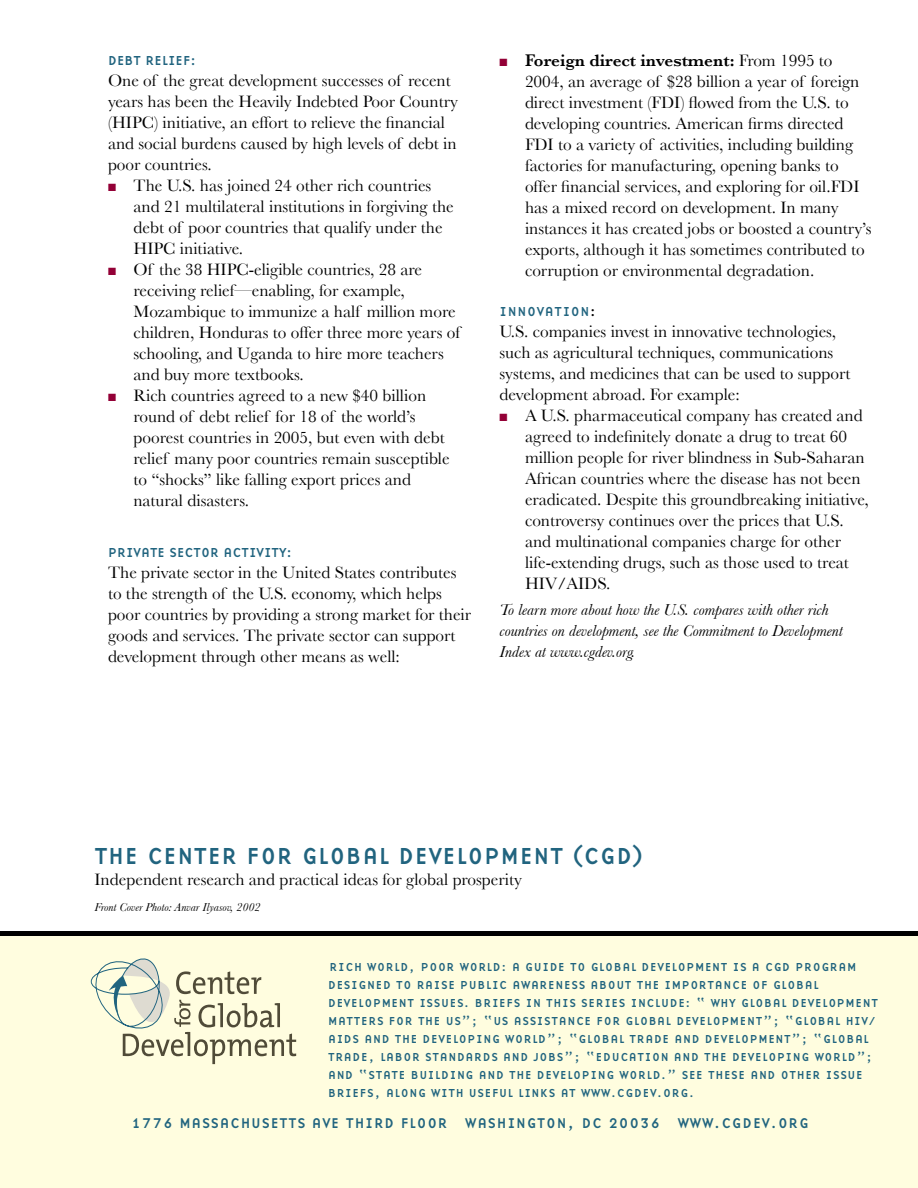
<style>
.page{position:relative;width:918px;height:1188px;background:#fff}
.page>*{position:absolute;margin:0;border:0;box-sizing:border-box;transform-origin:0 0}
.t1{font:24px "Base Nine";letter-spacing:.02em;color:#21647f}
.body{font:17.25px/21px "Baskerville";color:#000}
.ITALIC_BODY{font:italic 16.5px/21px "Baskerville";color:#000}
.t2{font:14.7px "Base Nine";letter-spacing:.05em;color:#21647f}
.headernew{font:13.5px "Base Nine";color:#21647f}
.headernew-2{font:13.5px "Base Nine";letter-spacing:.05em;color:#21647f}
.t3{font:12px/18px "Base Nine";letter-spacing:.05em;color:#21647f}
.ITALIC_BODY-2{font:italic 12px "Baskerville";color:#000}
.s1{color:#930036}
.s2{font-weight:600}
.s3{color:#000}
</style>
<div class="page">
<div style="left:0;top:934px;width:918px;height:254px;background:#fffddf"></div>
<svg style="left:91px;top:958px;width:205px;height:106px"></svg>
<hr style="left:0;top:932px;width:918px;height:4px;background:#000">
<p class="headernew" style="left:108px;top:51px;width:90px">DEBT RELIEF:</p>
<p class="body" style="left:108px;top:70px;width:352px">One of the great development successes of recent years has been the Heavily Indebted Poor Country (HIPC) initiative, an effort to relieve the financial and social burdens caused by high levels of debt in poor countries.</p>
<p class="body" style="left:134px;top:175px;width:322px;text-indent:-26px"><span class="s1">■</span> The U.S. has joined 24 other rich countries and 21 multilateral institutions in forgiving the debt of poor countries that qualify under the HIPC initiative.</p>
<p class="body" style="left:134px;top:259px;width:328px;text-indent:-26px"><span class="s1">■</span> Of the 38 HIPC-eligible countries, 28 are receiving relief—enabling, for example, Mozambique to immunize a half million more children, Honduras to offer three more years of schooling, and Uganda to hire more teachers and buy more textbooks.</p>
<p class="body" style="left:134px;top:385px;width:318px;text-indent:-26px"><span class="s1">■</span> Rich countries agreed to a new $40 billion round of debt relief for 18 of the world’s poorest countries in 2005, but even with debt relief many poor countries remain susceptible to “shocks” like falling export prices and natural disasters.</p>
<p class="headernew" style="left:108px;top:543px;width:186px">PRIVATE SECTOR ACTIVITY:</p>
<p class="body" style="left:108px;top:562px;width:365px">The private sector in the United States contributes to the strength of the U.S. economy, which helps poor countries by providing a strong market for their goods and services. The private sector can support development through other means as well:</p>
<p class="body" style="left:525px;top:49px;width:348px;text-indent:-26px"><span class="s1">■</span> <span class="s2">Foreign direct investment:</span> From 1995 to 2004, an average of $28 billion a year of foreign direct investment (FDI) flowed from the U.S. to developing countries. American firms directed FDI to a variety of activities, including building factories for manufacturing, opening banks to offer financial services, and exploring for oil.FDI has a mixed record on development. In many instances it has created jobs or boosted a country’s exports, although it has sometimes contributed to corruption or environmental degradation.</p>
<p class="headernew-2" style="left:500px;top:302px;width:98px">INNOVATION<span class="s3">:</span></p>
<p class="body" style="left:500px;top:321px;width:353px">U.S. companies invest in innovative technologies, such as agricultural techniques, communications systems, and medicines that can be used to support development abroad. For example:</p>
<p class="body" style="left:525px;top:405px;width:345px;text-indent:-26px"><span class="s1">■</span> A U.S. pharmaceutical company has created and agreed to indefinitely donate a drug to treat 60 million people for river blindness in Sub-Saharan African countries where the disease has not been eradicated. Despite this groundbreaking initiative, controversy continues over the prices that U.S. and multinational companies charge for other life-extending drugs, such as those used to treat HIV/AIDS.</p>
<p class="ITALIC_BODY" style="left:500px;top:599px;width:345px">To learn more about how the U.S. compares with other rich countries on development, see the Commitment to Development<br>Index at www.cgdev.org.</p>
<p class="t1" style="left:94px;top:839px;width:551px">THE CENTER FOR GLOBAL DEVELOPMENT (CGD)</p>
<p class="body" style="left:94px;top:869px;width:429px">Independent research and practical ideas for global prosperity</p>
<p class="ITALIC_BODY-2" style="left:94px;top:900px;width:167px">Front Cover Photo: Anvar Ilyasov, 2002</p>
<p class="t3" style="left:328px;top:958px;width:551px">RICH WORLD, POOR WORLD: A GUIDE TO GLOBAL DEVELOPMENT IS A CGD PROGRAM DESIGNED TO RAISE PUBLIC AWARENESS ABOUT THE IMPORTANCE OF GLOBAL DEVELOPMENT ISSUES. BRIEFS IN THIS SERIES INCLUDE: “ WHY GLOBAL DEVELOPMENT MATTERS FOR THE US”; “US ASSISTANCE FOR GLOBAL DEVELOPMENT”; “GLOBAL HIV/ AIDS AND THE DEVELOPING WORLD”; “GLOBAL TRADE AND DEVELOPMENT”; “GLOBAL TRADE, LABOR STANDARDS AND JOBS”; “EDUCATION AND THE DEVELOPING WORLD”; AND “STATE BUILDING AND THE DEVELOPING WORLD.” SEE THESE AND OTHER ISSUE BRIEFS, ALONG WITH USEFUL LINKS AT WWW.CGDEV.ORG.</p>
<p class="t2" style="left:132px;top:1112px;width:679px">1776 MASSACHUSETTS AVE THIRD FLOOR WASHINGTON, DC 20036 WWW.CGDEV.ORG</p>
</div>
